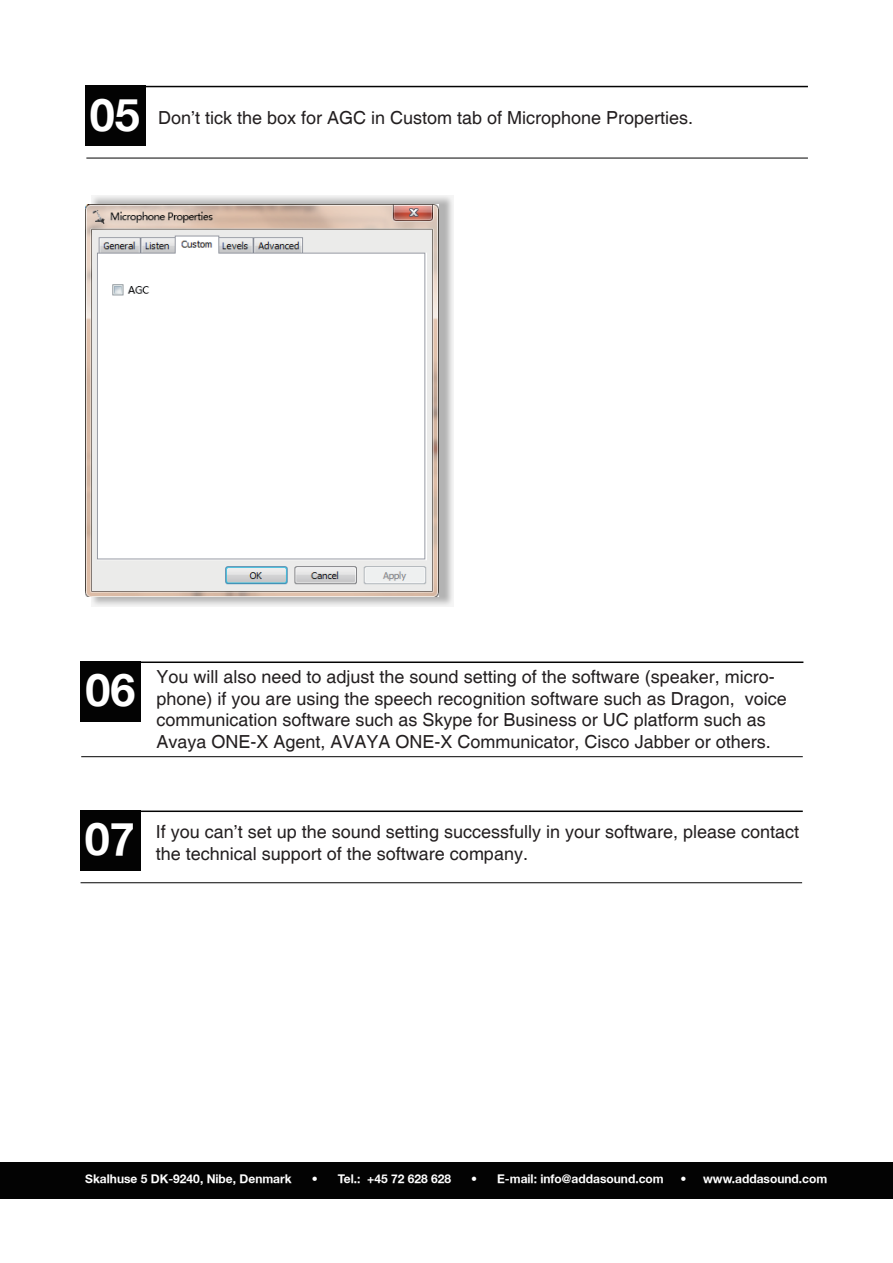
<style>
.page{position:relative;width:893px;height:1263px;background:#fff}
.page>*{position:absolute;margin:0;border:0;box-sizing:border-box;transform-origin:0 0}
.t1{font:700 45px "Helvetica Neue";color:#fff}
.t2{font:18px/21.6px "Helvetica";color:#231f20}
.t3{font:700 12px "Helvetica Neue";color:#fff}
</style>
<div class="page">
<svg style="left:91px;top:195px;width:362px;height:411px;background:#c2c2c1"></svg>
<div style="left:0;top:1162px;width:892px;height:37px;background:#030303"></div>
<div style="left:85px;top:86px;width:60px;height:60px;background:#030303"></div>
<hr style="left:86px;top:158px;width:722px;height:1px;background:#030303">
<hr style="left:81px;top:756px;width:722px;height:1px;background:#030303">
<hr style="left:85px;top:86px;width:723px;height:1px;background:#030303">
<div style="left:81px;top:661px;width:60px;height:60px;background:#030303"></div>
<hr style="left:135px;top:661px;width:668px;height:2px;background:#030303">
<hr style="left:81px;top:882px;width:721px;height:1px;background:#030303">
<div style="left:80px;top:810px;width:60px;height:60px;background:#030303"></div>
<hr style="left:135px;top:810px;width:668px;height:2px;background:#030303">
<img style="left:85px;top:204px;width:353px;height:392px">
<h1 class="t1" style="left:90px;top:87px;width:52px">05</h1>
<p class="t2" style="left:158px;top:107px;width:537px">Don’t tick the box for AGC in Custom tab of Microphone Properties.</p>
<h1 class="t1" style="left:85px;top:662px;width:52px">06</h1>
<p class="t2" style="left:156px;top:666px;width:632px">You will also need to adjust the sound setting of the software (speaker, micro&shy;phone) if you are using the speech recognition software such as Dragon, voice communication software such as Skype for Business or UC platform such as Avaya ONE-X Agent, AVAYA ONE-X Communicator, Cisco Jabber or others.</p>
<h1 class="t1" style="left:85px;top:811px;width:52px">07</h1>
<p class="t2" style="left:156px;top:822px;width:645px">If you can’t set up the sound setting successfully in your software, please contact the technical support of the software company.</p>
<p class="t3" style="left:85px;top:1171px;width:208px">Skalhuse 5 DK-9240, Nibe, Denmark</p>
<p class="t3" style="left:312px;top:1171px;width:141px">• Tel.: +45 72 628 628</p>
<p class="t3" style="left:471px;top:1171px;width:194px">• E-mail: info@addasound.com</p>
<p class="t3" style="left:680px;top:1171px;width:148px">• www.addasound.com</p>
</div>
